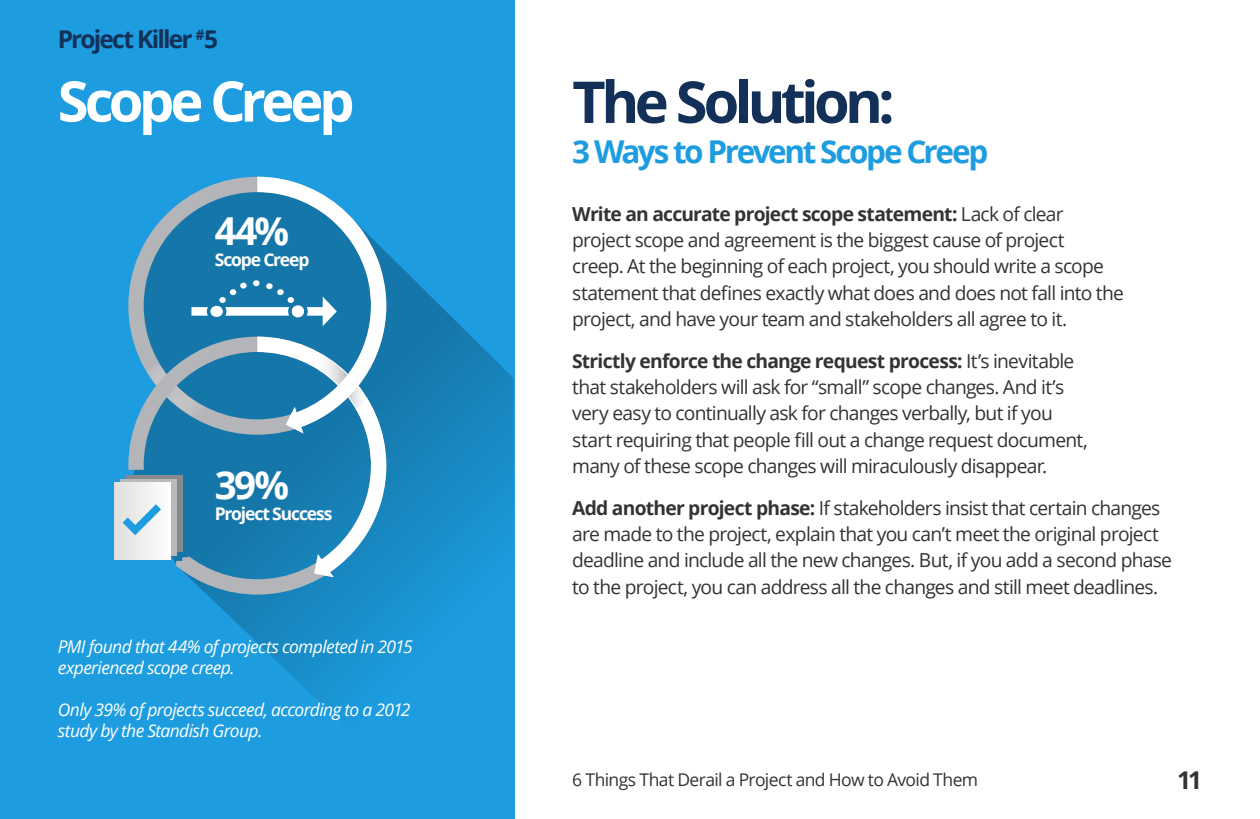
<style>
.page{position:relative;width:1260px;height:819px;background:#fff}
.page>*{position:absolute;margin:0;border:0;box-sizing:border-box;transform-origin:0 0}
.Large_Header{font:700 57.75px "Open Sans";letter-spacing:-.08em;color:#133158}
.t1{font:700 56px "Open Sans";letter-spacing:-.075em;color:#fff}
.t2{font:700 38.5px "Open Sans";color:#fff}
.Large_Header-2{font:700 31.5px "Open Sans";letter-spacing:-.075em;color:#1d9de0}
.t3{font:700 24.5px "Open Sans";letter-spacing:-.075em;color:#133158}
.t4{font:700 24.5px "Open Sans";color:#333}
.Large_Header-3{font:19.25px/26.2px "Open Sans";letter-spacing:-.04em;color:#333}
.Quote_Text{font:italic 17.5px "Open Sans";letter-spacing:-.035em;color:#fff}
.t5{font:17.5px "Open Sans";letter-spacing:-.035em;color:#333}
.t6{font:700 17.5px "Open Sans";letter-spacing:-.065em;color:#fff}
.s1{font-weight:700}
</style>
<div class="page">
<div style="left:0;top:0;width:514px;height:819px;background:#1d9de0"></div>
<svg style="left:208px;top:252px;width:306px;height:455px"></svg>
<svg style="left:189px;top:577px;width:197px;height:18px;background:#589abd"></svg>
<div style="left:114px;top:483px;width:57px;height:76px;background:#e1e1e0"></div>
<svg style="left:123px;top:177px;width:263px;height:400px;background:#4795bd"></svg>
<p class="t3" style="left:58px;top:22px;width:162px">Project Killer <sup>#</sup>5</p>
<p class="t1" style="left:58px;top:62px;width:298px">Scope Creep</p>
<p class="t2" style="left:215px;top:204px;width:76px">44%</p>
<p class="t6" style="left:215px;top:248px;width:96px">Scope Creep</p>
<p class="t2" style="left:215px;top:458px;width:76px">39%</p>
<p class="t6" style="left:215px;top:501px;width:120px">Project Success</p>
<p class="Quote_Text" style="left:58px;top:635px;width:356px">PMI found that 44% of projects completed in 2015</p>
<p class="Quote_Text" style="left:58px;top:656px;width:178px">experienced scope creep.</p>
<p class="Quote_Text" style="left:58px;top:698px;width:354px">Only 39% of projects succeed, according to a 2012</p>
<p class="Quote_Text" style="left:58px;top:719px;width:206px">study by the Standish Group.</p>
<p class="Large_Header" style="left:572px;top:61px;width:324px">The Solution:</p>
<p class="Large_Header-2" style="left:572px;top:130px;width:418px">3 Ways to Prevent Scope Creep</p>
<p class="Large_Header-3" style="left:572px;top:200px;width:553px"><span class="s1">Write an accurate project scope statement:</span> Lack of clear project scope and agreement is the biggest cause of project<br>creep. At the beginning of each project, you should write a scope statement that defines exactly what does and does not fall into the project, and have your team and stakeholders all agree to it.</p>
<p class="Large_Header-3" style="left:572px;top:347px;width:517px"><span class="s1">Strictly enforce the change request process:</span> It’s inevitable that stakeholders will ask for “small” scope changes. And it’s very easy to continually ask for changes verbally, but if you start requiring that people fill out a change request document, many of these scope changes will miraculously disappear.</p>
<p class="Large_Header-3" style="left:572px;top:494px;width:601px"><span class="s1">Add another project phase:</span> If stakeholders insist that certain changes are made to the project, explain that you can’t meet the original project deadline and include all the new changes. But, if you add a second phase to the project, you can address all the changes and still meet deadlines.</p>
<p class="t5" style="left:572px;top:768px;width:408px">6 Things That Derail a Project and How to Avoid Them</p>
<p class="t4" style="left:1177px;top:763px;width:27px">11</p>
</div>
